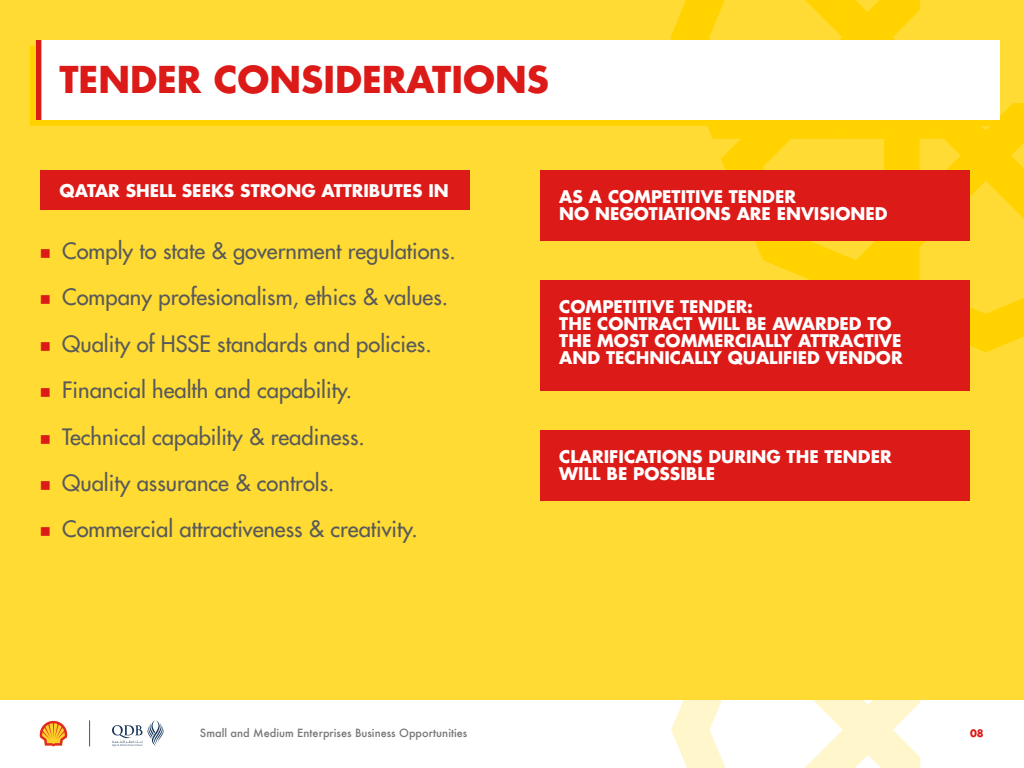
<style>
.page{position:relative;width:1024px;height:768px;background:#fff}
.page>*{position:absolute;margin:0;border:0;box-sizing:border-box;transform-origin:0 0}
.t1{font:700 36px "Futura";color:#dc1a17}
.t2{font:500 22px "Futura Std";color:#58595b}
.t3{font:700 17px/17px "Futura Std";color:#fff}
.t4{font:500 11px "Futura";color:#777778}
.t5{font:700 10px "Futura";color:#dc1a17}
.s1{color:#dc1a17}
</style>
<div class="page">
<div style="left:0;top:0;width:1024px;height:700px;background:#ffdb33"></div>
<svg style="left:671px;top:0;width:269px;height:280px"></svg>
<svg style="left:970px;top:298px;width:54px;height:54px"></svg>
<svg style="left:940px;top:103px;width:84px;height:116px"></svg>
<svg style="left:112px;top:720px;width:52px;height:26px"></svg>
<svg style="left:40px;top:721px;width:27px;height:25px"></svg>
<svg style="left:89px;top:720px;width:1px;height:26px"></svg>
<div style="left:540px;top:170px;width:430px;height:70px;background:#dc1a17"></div>
<div style="left:540px;top:430px;width:430px;height:70px;background:#dc1a17"></div>
<div style="left:540px;top:280px;width:430px;height:110px;background:#dc1a17"></div>
<div style="left:30px;top:46px;width:964px;height:80px;background:#ffd200"></div>
<div style="left:36px;top:40px;width:964px;height:80px;background:#fff"></div>
<svg style="left:36px;top:40px;width:5px;height:80px"></svg>
<div style="left:40px;top:170px;width:430px;height:40px;background:#dc1a17"></div>
<h1 class="t1" style="left:59px;top:55px;width:491px">TENDER CONSIDERATIONS</h1>
<p class="t3" style="left:60px;top:182px;width:391px">QATAR SHELL SEEKS STRONG ATTRIBUTES IN</p>
<p class="t2" style="left:40px;top:237px;width:417px"><span class="s1">■</span> Comply to state &amp; government regulations.</p>
<p class="t2" style="left:40px;top:284px;width:410px"><span class="s1">■</span> Company profesionalism, ethics &amp; values.</p>
<p class="t2" style="left:40px;top:330px;width:393px"><span class="s1">■</span> Quality of HSSE standards and policies.</p>
<p class="t2" style="left:40px;top:376px;width:314px"><span class="s1">■</span> Financial health and capability.</p>
<p class="t2" style="left:40px;top:423px;width:326px"><span class="s1">■</span> Technical capability &amp; readiness.</p>
<p class="t2" style="left:40px;top:469px;width:296px"><span class="s1">■</span> Quality assurance &amp; controls.</p>
<p class="t2" style="left:40px;top:516px;width:379px"><span class="s1">■</span> Commercial attractiveness &amp; creativity.</p>
<p class="t3" style="left:559px;top:187px;width:330px">AS A COMPETITIVE TENDER<br>NO NEGOTIATIONS ARE ENVISIONED</p>
<p class="t3" style="left:559px;top:297px;width:345px">COMPETITIVE TENDER:<br>THE CONTRACT WILL BE AWARDED TO<br>THE MOST COMMERCIALLY ATTRACTIVE<br>AND TECHNICALLY QUALIFIED VENDOR</p>
<p class="t3" style="left:559px;top:447px;width:334px">CLARIFICATIONS DURING THE TENDER<br>WILL BE POSSIBLE</p>
<p class="t4" style="left:200px;top:725px;width:269px">Small and Medium Enterprises Business Opportunities</p>
<p class="t5" style="left:970px;top:727px;width:15px">08</p>
</div>
